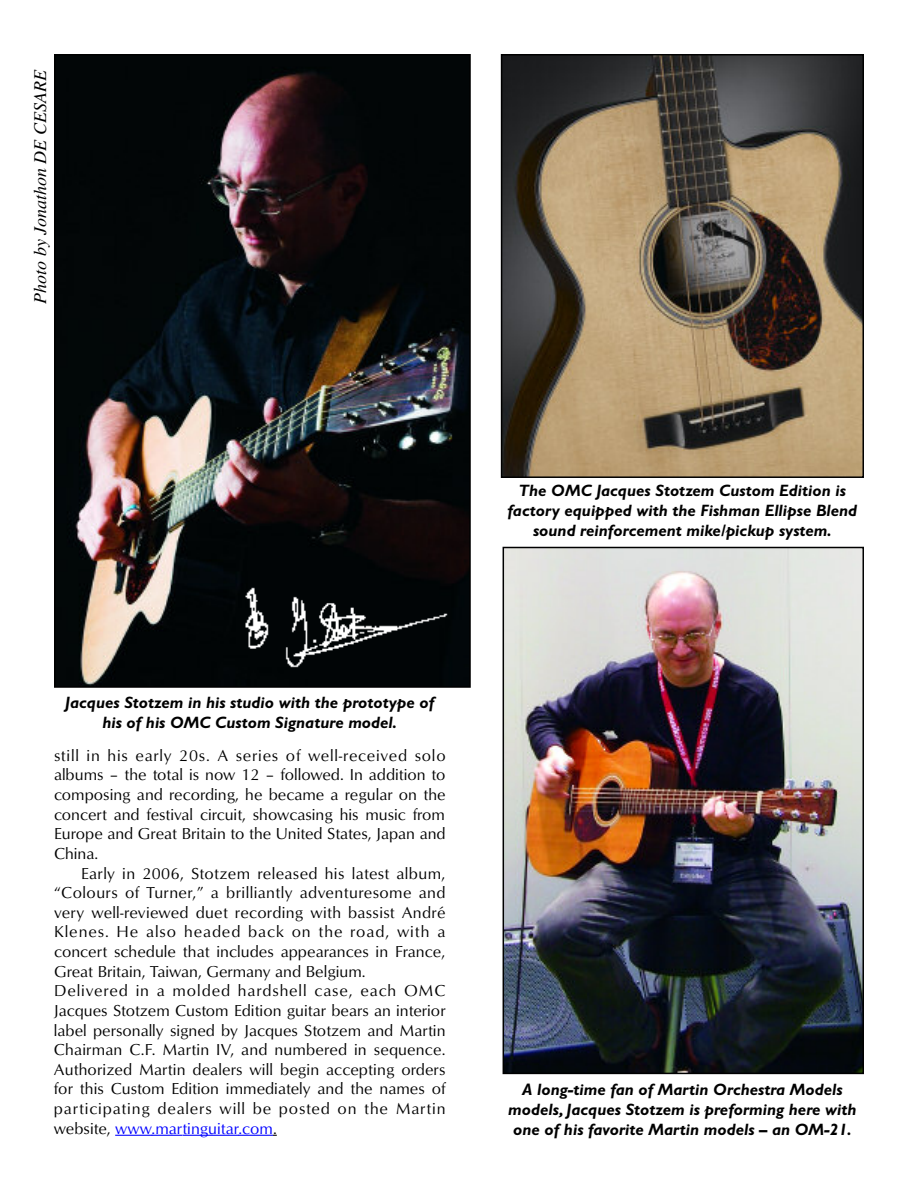
<style>
.page{position:relative;width:918px;height:1188px;background:#fff}
.page>*{position:absolute;margin:0;border:0;box-sizing:border-box;transform-origin:0 0}
.t1{font:italic 18px "Times";color:#000}
.t2{font:italic 700 16.5px/19.8px "Gill Sans Std";color:#000;text-align:center}
.t3{font:16.35px/19.6px "Optimum Roman DTC";letter-spacing:.005em;color:#000;text-align:justify}
.s1{color:#00f}
</style>
<div class="page">
<hr style="left:115px;top:1135px;width:37px;height:1px;background:#00f">
<hr style="left:152px;top:1135px;width:30px;height:1px;background:#00f">
<hr style="left:182px;top:1135px;width:57px;height:1px;background:#00f">
<hr style="left:238px;top:1135px;width:35px;height:1px;background:#00f">
<img style="left:506px;top:550px;width:355px;height:521px">
<div style="left:503px;top:547px;width:361px;height:527px;border:2px solid #000"></div>
<img style="left:57px;top:57px;width:411px;height:628px">
<div style="left:54px;top:54px;width:417px;height:634px;border:2px solid #000"></div>
<img style="left:242px;top:585px;width:208px;height:85px">
<img style="left:504px;top:57px;width:357px;height:418px">
<div style="left:501px;top:54px;width:363px;height:424px;border:2px solid #000"></div>
<p class="t1" style="left:34px;top:304px;width:235px;rotate:-90deg">Photo by Jonathon DE CESARE</p>
<p class="t2" style="left:508px;top:482px;width:351px">The OMC Jacques Stotzem Custom Edition is factory equipped with the Fishman Ellipse Blend sound reinforcement mike/pickup system.</p>
<p class="t2" style="left:65px;top:694px;width:370px">Jacques Stotzem in his studio with the prototype of his of his OMC Custom Signature model.</p>
<p class="t3" style="left:54px;top:745px;width:393px">still in his early 20s. A series of well-received solo albums – the total is now 12 – followed. In addition to composing and recording, he became a regular on the concert and festival circuit, showcasing his music from Europe and Great Britain to the United States, Japan and China.</p>
<p class="t3" style="left:54px;top:863px;width:393px;text-align:left;text-indent:27px">Early in 2006, Stotzem released his latest album, “Colours of Turner,” a brilliantly adventuresome and very well-reviewed duet recording with bassist André Klenes. He also headed back on the road, with a concert schedule that includes appearances in France, Great Britain, Taiwan, Germany and Belgium.<br>Delivered in a molded hardshell case, each OMC Jacques Stotzem Custom Edition guitar bears an interior label personally signed by Jacques Stotzem and Martin Chairman C.F. Martin IV, and numbered in sequence.<br>Authorized Martin dealers will begin accepting orders for this Custom Edition immediately and the names of participating dealers will be posted on the Martin website, <span class="s1">www.martinguitar.com</span>.</p>
<p class="t2" style="left:508px;top:1081px;width:350px">A long-time fan of Martin Orchestra Models models, Jacques Stotzem is preforming here with one of his favorite Martin models – an OM-21.</p>
</div>
